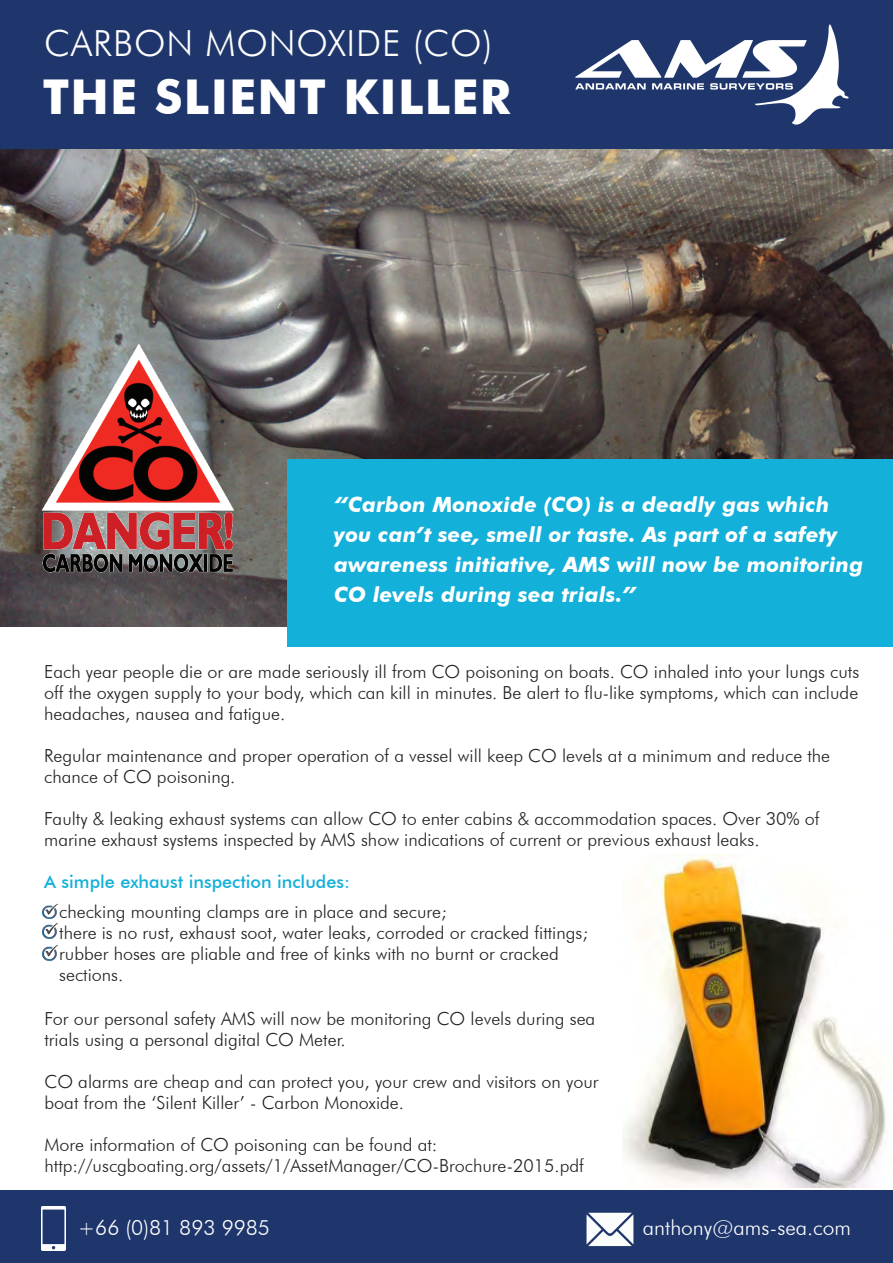
<style>
.page{position:relative;width:893px;height:1263px;background:#fff}
.page>*{position:absolute;margin:0;border:0;box-sizing:border-box;transform-origin:0 0}
.t1{font:700 48px "Futura BT";letter-spacing:.025em;color:#fff}
.t2{font:300 36px "Futura BT";letter-spacing:.025em;color:#fdfdfd}
.t3{font:italic 700 21px/30px "Futura BT";letter-spacing:.01em;color:#fff}
.t4{font:300 21px "Futura BT";color:#fff}
.t5{font:300 18px/21px "Futura BT";color:#231f20}
.t6{font:500 18px "Futura BT";color:#13b0d9}
</style>
<div class="page">
<img style="left:0;top:148px;width:893px;height:478px">
<img style="left:622px;top:855px;width:264px;height:332px">
<div style="left:0;top:0;width:893px;height:148px;background:#1f366c"></div>
<img style="left:575px;top:24px;width:274px;height:101px">
<img style="left:43px;top:344px;width:191px;height:230px">
<hr style="left:670px;top:898px;width:200px;height:3px;background:#d9d9d8">
<hr style="left:670px;top:913px;width:200px;height:2px;background:#d9d9d8">
<svg style="left:628px;top:882px;width:203px;height:48px"></svg>
<hr style="left:670px;top:928px;width:200px;height:2px;background:#d9d9d8">
<svg style="left:870px;top:898px;width:2px;height:32px"></svg>
<hr style="left:628px;top:930px;width:2px;height:50px;background:#d9d9d8">
<hr style="left:668px;top:930px;width:2px;height:50px;background:#d9d9d8">
<hr style="left:870px;top:930px;width:2px;height:50px;background:#d9d9d8">
<hr style="left:630px;top:980px;width:38px;height:3px;background:#d9d9d8">
<hr style="left:670px;top:980px;width:200px;height:3px;background:#d9d9d8">
<hr style="left:628px;top:983px;width:2px;height:38px;background:#d9d9d8">
<hr style="left:668px;top:983px;width:2px;height:38px;background:#d9d9d8">
<hr style="left:870px;top:983px;width:2px;height:38px;background:#d9d9d8">
<hr style="left:630px;top:1021px;width:38px;height:2px;background:#d9d9d8">
<hr style="left:670px;top:1021px;width:200px;height:2px;background:#d9d9d8">
<hr style="left:628px;top:1023px;width:2px;height:38px;background:#d9d9d8">
<hr style="left:668px;top:1023px;width:2px;height:38px;background:#d9d9d8">
<hr style="left:870px;top:1023px;width:2px;height:38px;background:#d9d9d8">
<hr style="left:630px;top:1061px;width:38px;height:2px;background:#d9d9d8">
<hr style="left:670px;top:1061px;width:200px;height:2px;background:#d9d9d8">
<hr style="left:628px;top:1063px;width:2px;height:25px;background:#d9d9d8">
<hr style="left:668px;top:1063px;width:2px;height:25px;background:#d9d9d8">
<hr style="left:870px;top:1063px;width:2px;height:25px;background:#d9d9d8">
<hr style="left:630px;top:1088px;width:38px;height:2px;background:#d9d9d8">
<hr style="left:670px;top:1088px;width:200px;height:2px;background:#d9d9d8">
<hr style="left:628px;top:1090px;width:2px;height:38px;background:#d9d9d8">
<hr style="left:668px;top:1090px;width:2px;height:38px;background:#d9d9d8">
<hr style="left:870px;top:1090px;width:2px;height:38px;background:#d9d9d8">
<hr style="left:630px;top:1128px;width:38px;height:2px;background:#d9d9d8">
<hr style="left:670px;top:1128px;width:200px;height:2px;background:#d9d9d8">
<hr style="left:628px;top:1130px;width:2px;height:25px;background:#d9d9d8">
<hr style="left:668px;top:1130px;width:2px;height:25px;background:#d9d9d8">
<hr style="left:870px;top:1130px;width:2px;height:25px;background:#d9d9d8">
<hr style="left:630px;top:1155px;width:38px;height:3px;background:#d9d9d8">
<hr style="left:670px;top:1155px;width:200px;height:3px;background:#d9d9d8">
<svg style="left:628px;top:1155px;width:2px;height:18px"></svg>
<hr style="left:630px;top:1171px;width:38px;height:2px;background:#d9d9d8">
<svg style="left:668px;top:1155px;width:2px;height:18px"></svg>
<hr style="left:670px;top:1171px;width:200px;height:2px;background:#d9d9d8">
<svg style="left:870px;top:1155px;width:2px;height:18px"></svg>
<div style="left:287px;top:459px;width:606px;height:188px;background:#13b0d9"></div>
<img style="left:43px;top:904px;width:14px;height:15px">
<img style="left:43px;top:923px;width:14px;height:15px">
<img style="left:43px;top:945px;width:14px;height:15px">
<div style="left:0;top:1190px;width:893px;height:73px;background:#1f366c"></div>
<img style="left:42px;top:1206px;width:24px;height:44px">
<img style="left:586px;top:1212px;width:48px;height:35px">
<h2 class="t2" style="left:44px;top:22px;width:450px">CARBON MONOXIDE (CO)</h2>
<h1 class="t1" style="left:43px;top:67px;width:469px">THE SLIENT KILLER</h1>
<p class="t3" style="left:334px;top:489px;width:530px">“Carbon Monoxide (CO) is a deadly gas which you can’t see, smell or taste. As part of a safety awareness initiative, AMS will now be monitoring CO levels during sea trials.”</p>
<p class="t5" style="left:44px;top:661px;width:816px;text-align:justify">Each year people die or are made seriously ill from CO poisoning on boats. CO inhaled into your lungs cuts off the oxygen supply to your body, which can kill in minutes. Be alert to flu-like symptoms, which can include headaches, nausea and fatigue.</p>
<p class="t5" style="left:44px;top:745px;width:787px">Regular maintenance and proper operation of a vessel will keep CO levels at a minimum and reduce the chance of CO poisoning.</p>
<p class="t5" style="left:44px;top:808px;width:777px">Faulty &amp; leaking exhaust systems can allow CO to enter cabins &amp; accommodation spaces. Over 30% of marine exhaust systems inspected by AMS show indications of current or previous exhaust leaks.</p>
<p class="t6" style="left:44px;top:870px;width:307px">A simple exhaust inspection includes:</p>
<p class="t5" style="left:59px;top:901px;width:530px">checking mounting clamps are in place and secure;<br>there is no rust, exhaust soot, water leaks, corroded or cracked fittings; rubber hoses are pliable and free of kinks with no burnt or cracked sections.</p>
<p class="t5" style="left:44px;top:1008px;width:552px">For our personal safety AMS will now be monitoring CO levels during sea trials using a personal digital CO Meter.</p>
<p class="t5" style="left:44px;top:1071px;width:555px">CO alarms are cheap and can protect you, your crew and visitors on your boat from the ‘Silent Killer’ - Carbon Monoxide.</p>
<p class="t5" style="left:44px;top:1134px;width:541px">More information of CO poisoning can be found at: http://uscgboating.org/assets/1/AssetManager/CO-Brochure-2015.pdf</p>
<p class="t4" style="left:78px;top:1215px;width:194px">+66 (0)81 893 9985</p>
<p class="t4" style="left:643px;top:1215px;width:210px">anthony@ams-sea.com</p>
</div>
